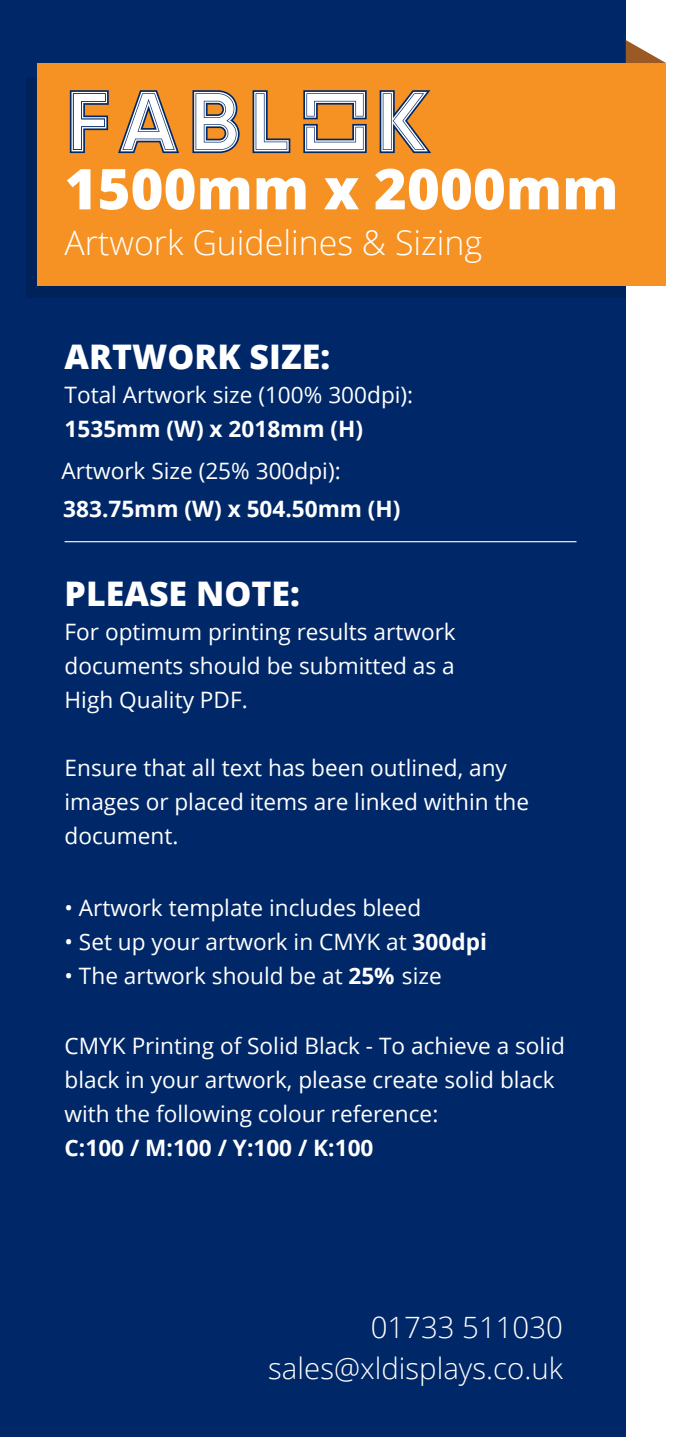
<style>
.page{position:relative;width:682px;height:1437px;background:#fff}
.page>*{position:absolute;margin:0;border:0;box-sizing:border-box;transform-origin:0 0}
.t1{font:800 56.25px "Open Sans";color:#fff}
.t2{font:300 33.98px "Open Sans";color:#fff}
.t3{font:800 33.98px "Open Sans";color:#fff}
.t4{font:300 29.47px/41.4px "Open Sans";color:#fff;text-align:right}
.t5{font:22.5px/34px "Open Sans";color:#fff}
.t6{font:700 22.5px "Open Sans";color:#fff}
.s1{font-weight:700}
</style>
<div class="page">
<div style="left:0;top:0;width:625px;height:1436px;background:#002868"></div>
<div style="left:26px;top:77px;width:599px;height:221px;background:#00225a"></div>
<svg style="left:625px;top:40px;width:40px;height:23px"></svg>
<div style="left:38px;top:63px;width:627px;height:222px;background:#f69223"></div>
<hr style="left:65px;top:541px;width:511px;height:1px;background:#fff">
<svg style="left:70px;top:90px;width:39px;height:63px"></svg>
<svg style="left:118px;top:90px;width:61px;height:63px"></svg>
<svg style="left:192px;top:90px;width:47px;height:63px"></svg>
<svg style="left:252px;top:90px;width:38px;height:63px"></svg>
<svg style="left:379px;top:90px;width:52px;height:63px"></svg>
<svg style="left:303px;top:90px;width:63px;height:63px"></svg>
<h1 class="t1" style="left:65px;top:146px;width:555px">1500mm x 2000mm</h1>
<h2 class="t2" style="left:65px;top:219px;width:419px">Artwork Guidelines &amp; Sizing</h2>
<h2 class="t3" style="left:65px;top:331px;width:267px">ARTWORK SIZE:</h2>
<p class="t5" style="left:65px;top:377px;width:350px">Total Artwork size (100% 300dpi):</p>
<p class="t6" style="left:65px;top:413px;width:300px">1535mm (W) x 2018mm (H)</p>
<p class="t5" style="left:62px;top:453px;width:280px">Artwork Size (25% 300dpi):</p>
<p class="t6" style="left:63px;top:492px;width:338px">383.75mm (W) x 504.50mm (H)</p>
<h2 class="t3" style="left:65px;top:568px;width:237px">PLEASE NOTE:</h2>
<p class="t5" style="left:65px;top:614px;width:392px;text-align:justify">For optimum printing results artwork documents should be submitted as a High Quality PDF.</p>
<p class="t5" style="left:65px;top:750px;width:466px">Ensure that all text has been outlined, any images or placed items are linked within the document.</p>
<p class="t5" style="left:65px;top:890px;width:358px">• Artwork template includes bleed</p>
<p class="t5" style="left:65px;top:924px;width:423px">• Set up your artwork in CMYK at <span class="s1">300dpi</span></p>
<p class="t5" style="left:65px;top:958px;width:378px">• The artwork should be at <span class="s1">25%</span> size</p>
<p class="t5" style="left:65px;top:1028px;width:501px">CMYK Printing of Solid Black - To achieve a solid black in your artwork, please create solid black with the following colour reference:</p>
<p class="t6" style="left:65px;top:1131px;width:310px">C:100 / M:100 / Y:100 / K:100</p>
<h3 class="t4" style="left:268px;top:1305px;width:296px">01733 511030 sales@xldisplays.co.uk</h3>
</div>
